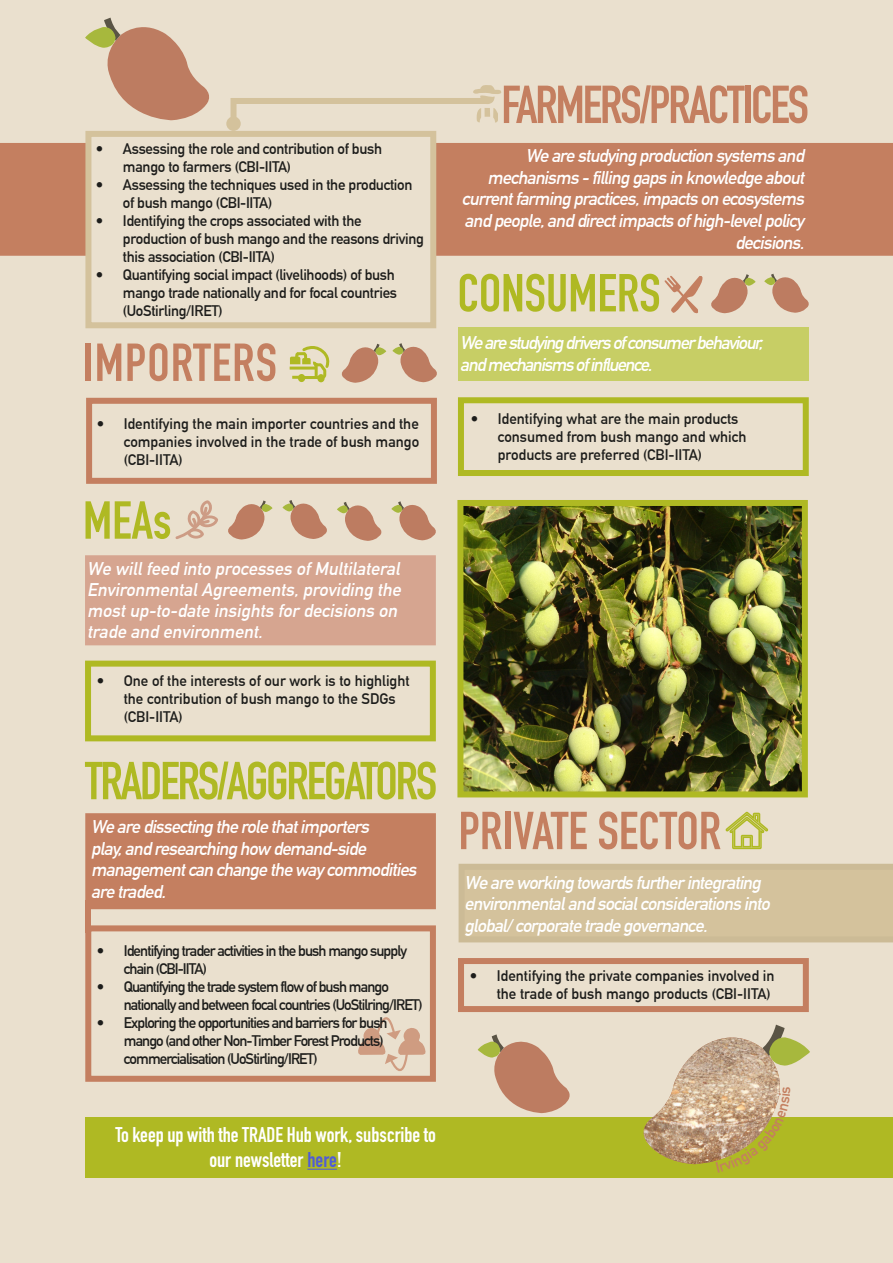
<style>
.page{position:relative;width:893px;height:1263px;background:#eae0ce}
.page>*{position:absolute;margin:0;border:0;box-sizing:border-box;transform-origin:0 0}
.t1{font:700 52.5px "DIN Condensed";letter-spacing:-.04em;color:#afb923}
.t2{font:700 52.5px "DIN Condensed";letter-spacing:-.04em;color:#c47f60}
.t3{font:700 52.5px "DIN Condensed";letter-spacing:-.01em;color:#c47f60}
.t4{font:700 52.5px "DIN Condensed";color:#afb923}
.t5{font:700 52.5px "DIN Condensed";letter-spacing:.02em;color:#c47f60}
.t6{font:700 21px/25.2px "DIN Condensed";color:#fff;text-align:center}
.t7{font:italic 700 18px/21.6px "DIN Alternate";letter-spacing:-.04em;color:#fff}
.t8{font:700 15px/18px "DIN Alternate";letter-spacing:-.02em;color:#1d1d1b}
.t9{font:700 15px/18px "DIN Alternate";letter-spacing:-.06em;color:#1d1d1b}
.t10{font:700 15px/18px "DIN Alternate";color:#1d1d1b}
.s1{color:#4f5cd6}
</style>
<div class="page">
<div style="left:85px;top:925px;width:351px;height:157px;border:6px solid #c47f60"></div>
<div style="left:85px;top:813px;width:351px;height:96px;background:#c47f60"></div>
<img style="left:464px;top:507px;width:337px;height:283px">
<div style="left:457px;top:500px;width:351px;height:297px;border:6px solid #afb923"></div>
<div style="left:458px;top:958px;width:351px;height:54px;border:6px solid #c47f60"></div>
<svg style="left:664px;top:276px;width:39px;height:38px"></svg>
<svg style="left:358px;top:1017px;width:68px;height:54px"></svg>
<svg style="left:725px;top:811px;width:44px;height:39px"></svg>
<div style="left:459px;top:864px;width:434px;height:78px;background:#d4c29c"></div>
<div style="left:85px;top:1117px;width:808px;height:61px;background:#afb923"></div>
<hr style="left:307px;top:1169px;width:30px;height:1px;background:#4f5cd6">
<div style="left:85px;top:661px;width:351px;height:80px;border:6px solid #afb923"></div>
<svg style="left:85px;top:18px;width:124px;height:102px"></svg>
<svg style="left:478px;top:1034px;width:92px;height:79px"></svg>
<div style="left:0;top:143px;width:893px;height:113px;background:#c47f60"></div>
<div style="left:85px;top:131px;width:351px;height:197px;background:#eae0ce;border:6px solid #d4c29c"></div>
<div style="left:85px;top:900px;width:6px;height:33px;background:#c47f60"></div>
<div style="left:458px;top:397px;width:351px;height:79px;background:#eae0ce;border:6px solid #afb923"></div>
<div style="left:458px;top:327px;width:350px;height:54px;background:#c7ce65"></div>
<svg style="left:711px;top:274px;width:39px;height:39px"></svg>
<svg style="left:745px;top:278px;width:11px;height:8px"></svg>
<svg style="left:771px;top:274px;width:38px;height:39px"></svg>
<svg style="left:764px;top:277px;width:11px;height:8px"></svg>
<div style="left:298px;top:374px;width:7px;height:8px;border:2px solid #afb923;border-radius:50%"></div>
<div style="left:317px;top:374px;width:8px;height:8px;border:2px solid #afb923;border-radius:50%"></div>
<svg style="left:290px;top:346px;width:40px;height:35px"></svg>
<hr style="left:315px;top:363px;width:3px;height:14px;background:#afb923">
<hr style="left:290px;top:367px;width:26px;height:3px;background:#afb923">
<div style="left:86px;top:398px;width:351px;height:86px;border:6px solid #c47f60"></div>
<svg style="left:341px;top:344px;width:39px;height:39px"></svg>
<svg style="left:375px;top:347px;width:11px;height:8px"></svg>
<svg style="left:398px;top:343px;width:39px;height:39px"></svg>
<svg style="left:392px;top:347px;width:11px;height:8px"></svg>
<svg style="left:230px;top:85px;width:272px;height:38px"></svg>
<div style="left:226px;top:116px;width:15px;height:15px;background:#d4c29c;border-radius:50%"></div>
<svg style="left:175px;top:500px;width:43px;height:39px"></svg>
<svg style="left:228px;top:500px;width:38px;height:39px"></svg>
<svg style="left:262px;top:504px;width:11px;height:8px"></svg>
<svg style="left:288px;top:500px;width:39px;height:39px"></svg>
<svg style="left:282px;top:503px;width:11px;height:8px"></svg>
<svg style="left:342px;top:502px;width:40px;height:39px"></svg>
<svg style="left:337px;top:505px;width:11px;height:8px"></svg>
<svg style="left:398px;top:501px;width:38px;height:39px"></svg>
<svg style="left:391px;top:505px;width:11px;height:8px"></svg>
<div style="left:85px;top:555px;width:351px;height:90px;background:#d6a590"></div>
<svg style="left:643px;top:1025px;width:167px;height:140px"></svg>
<p class="t8" style="left:123px;top:138px;width:261px;text-indent:-27px">• Assessing the role and contribution of bush mango to farmers (CBI-IITA)</p>
<p class="t8" style="left:123px;top:174px;width:291px;text-indent:-27px">• Assessing the techniques used in the production of bush mango (CBI-IITA)</p>
<p class="t8" style="left:123px;top:210px;width:303px;text-indent:-27px">• Identifying the crops associated with the production of bush mango and the reasons driving this association (CBI-IITA)</p>
<p class="t8" style="left:123px;top:264px;width:276px;text-indent:-27px">• Quantifying social impact (livelihoods) of bush mango trade nationally and for focal countries (UoStirling/IRET)</p>
<p class="t5" style="left:83px;top:327px;width:195px">IMPORTERS</p>
<p class="t8" style="left:124px;top:414px;width:297px;text-align:justify;text-indent:-27px">• Identifying the main importer countries and the companies involved in the trade of bush mango (CBI-IITA)</p>
<p class="t1" style="left:83px;top:485px;width:90px">MEAs</p>
<p class="t7" style="left:87px;top:557px;width:319px;line-height:21px">We willfeed into processes ofMultilateral EnvironmentalAgreements,providing the mostup-to-date insights fordecisions on trade and environment.</p>
<p class="t10" style="left:124px;top:670px;width:287px;text-indent:-27px">• One of the interests of our work is to highlight the contribution of bush mango to the SDGs (CBI-IITA)</p>
<p class="t1" style="left:85px;top:745px;width:354px">TRADERS/AGGREGATORS</p>
<p class="t7" style="left:91px;top:815px;width:331px">Wearedissectingtherolethatimporters play,andresearchinghow demand-side managementcanchangetheway commodities aretraded.</p>
<p class="t9" style="left:124px;top:940px;width:285px;text-indent:-27px">• Identifying trader activities in the bush mango supply chain (CBI-IITA)</p>
<p class="t9" style="left:124px;top:976px;width:300px;text-indent:-27px">• Quantifying the trade system flow of bush mango nationally and between focal countries (UoStilring/IRET)</p>
<p class="t9" style="left:124px;top:1012px;width:265px;text-indent:-27px">• Exploring the opportunities and barriers for bush mango (and other Non-Timber Forest Products) commercialisation (UoStirling/IRET)</p>
<p class="t6" style="left:115px;top:1122px;width:322px">To keep up with the TRADE Hub work, subscribe to our newsletter <span class="s1">here</span>!</p>
<p class="t2" style="left:501px;top:69px;width:309px">FARMERS/PRACTICES</p>
<p class="t7" style="left:462px;top:144px;width:348px;text-align:right">Wearestudyingproductionsystemsand mechanisms-fillinggapsinknowledgeabout currentfarmingpractices,impactsonecosystems andpeople,anddirectimpactsofhigh-levelpolicy decisions.</p>
<p class="t4" style="left:457px;top:258px;width:205px">CONSUMERS</p>
<p class="t7" style="left:460px;top:331px;width:308px">Wearestudyingdriversofconsumerbehaviour,</p>
<p class="t7" style="left:460px;top:352px;width:198px">andmechanismsofinfluence.</p>
<p class="t10" style="left:498px;top:409px;width:250px;text-indent:-27px">• Identifying what are the main products consumed from bush mango and which products are preferred (CBI-IITA)</p>
<p class="t3" style="left:458px;top:795px;width:264px">PRIVATE SECTOR</p>
<p class="t7" style="left:465px;top:870px;width:311px">Weareworkingtowardsfurtherintegrating environmentalandsocialconsiderationsinto global/corporatetradegovernance.</p>
<p class="t10" style="left:470px;top:965px;width:306px;text-align:right">• Identifying the private companies involved in the trade of bush mango products (CBI-IITA)</p>
</div>
